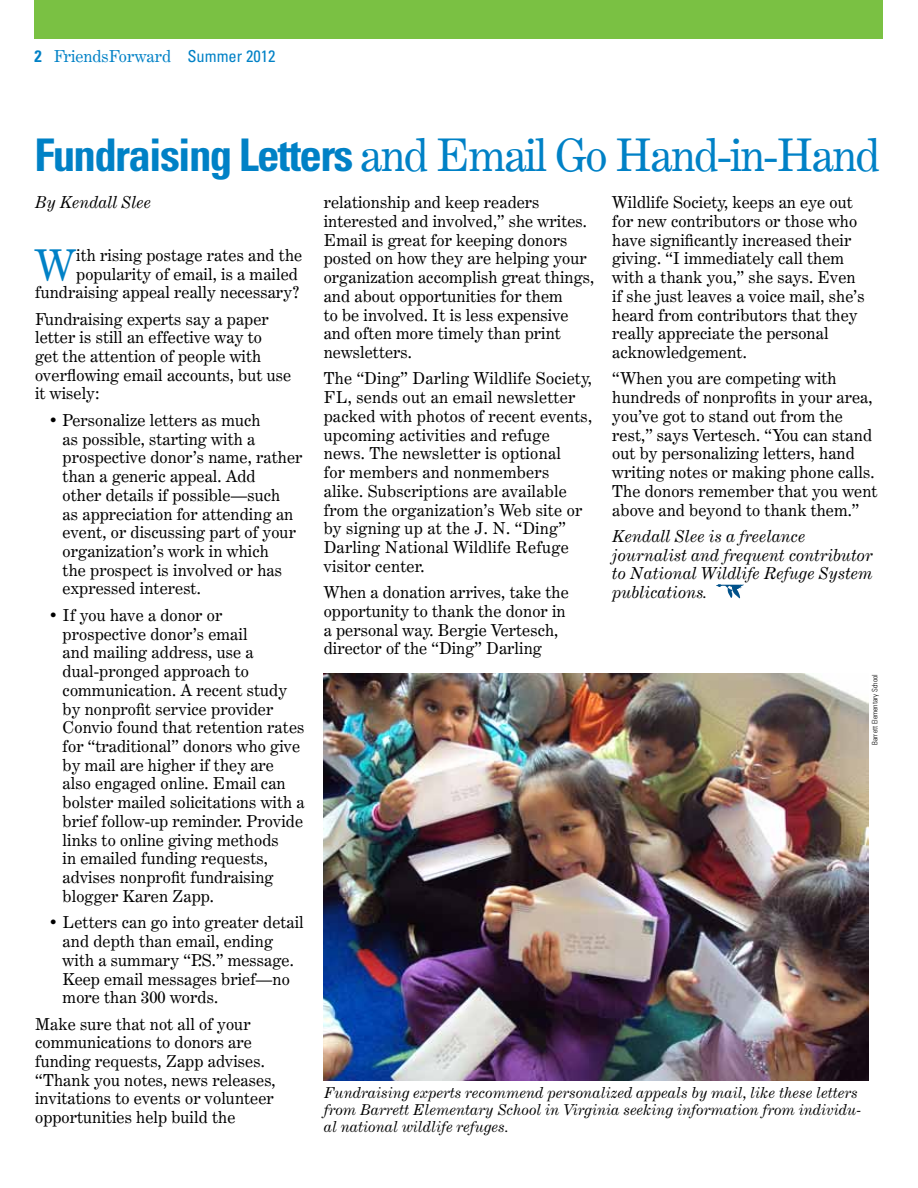
<style>
.page{position:relative;width:918px;height:1188px;background:#fff}
.page>*{position:absolute;margin:0;border:0;box-sizing:border-box;transform-origin:0 0}
.t1{font:45px "Century Expanded BT";letter-spacing:-.04em;color:#0081c6}
.body_copy{font:42.45px "Century Expanded BT";color:#0081c6}
.body_copy-2{font:16.5px/18.8px "Century Expanded BT";letter-spacing:.005em;color:#000}
.body_copy-3{font:italic 16.5px/18.8px "Century Expanded BT";letter-spacing:.005em;color:#000}
.t2{font:16.5px "Century Expanded BT";color:#0081c6}
.cutlines{font:italic 15px/17.2px "Century Expanded";color:#000}
.t3{font:300 condensed 7.5px "Univers";color:#000}
.s1{font-family:"Univers";font-weight:700;font-stretch:condensed}
.s2{font-family:"Univers";font-stretch:condensed}
</style>
<div class="page">
<div style="left:34px;top:0;width:849px;height:39px;background:#7ac143"></div>
<svg style="left:716px;top:584px;width:28px;height:14px"></svg>
<img style="left:324px;top:674px;width:544px;height:407px">
<p class="t2" style="left:34px;top:46px;width:242px"><span class="s1">2</span> FriendsForward <span class="s2">Summer 2012</span></p>
<h1 class="t1" style="left:35px;top:128px;width:847px"><span class="s1">Fundraising Letters</span> and Email Go Hand-in-Hand</h1>
<p class="body_copy-3" style="left:35px;top:193px;width:117px">By Kendall Slee</p>
<p class="body_copy" style="left:35px;top:238px;width:42px">W</p>
<p class="body_copy-2" style="left:612px;top:193px;width:254px">Wildlife Society, keeps an eye out for new contributors or those who have significantly increased their giving. “I immediately call them with a thank you,” she says. Even if she just leaves a voice mail, she’s heard from contributors that they really appreciate the personal acknowledgement.</p>
<p class="body_copy-2" style="left:612px;top:369px;width:267px">“When you are competing with hundreds of nonprofits in your area, you’ve got to stand out from the rest,” says Vertesch. “You can stand out by personalizing letters, hand writing notes or making phone calls.<br>The donors remember that you went above and beyond to thank them.”</p>
<p class="body_copy-3" style="left:612px;top:526px;width:262px">Kendall Slee is a freelance journalist and frequent contributor to National Wildlife Refuge System publications.</p>
<p class="body_copy-2" style="left:324px;top:193px;width:272px">relationship and keep readers interested and involved,” she writes.<br>Email is great for keeping donors posted on how they are helping your organization accomplish great things, and about opportunities for them<br>to be involved. It is less expensive and often more timely than print newsletters.</p>
<p class="body_copy-2" style="left:324px;top:369px;width:270px">The “Ding” Darling Wildlife Society,<br>FL, sends out an email newsletter packed with photos of recent events, upcoming activities and refuge news. The newsletter is optional<br>for members and nonmembers alike. Subscriptions are available from the organization’s Web site or by signing up at the J. N. “Ding”<br>Darling National Wildlife Refuge visitor center.</p>
<p class="body_copy-2" style="left:324px;top:583px;width:247px">When a donation arrives, take the opportunity to thank the donor in a personal way. Bergie Vertesch, director of the “Ding” Darling</p>
<p class="body_copy-2" style="left:35px;top:245px;width:269px;text-align:right">ith rising postage rates and the popularity of email, is a mailed fundraising appeal really necessary?</p>
<p class="body_copy-2" style="left:35px;top:309px;width:257px">Fundraising experts say a paper letter is still an effective way to<br>get the attention of people with overflowing email accounts, but use it wisely:</p>
<p class="body_copy-2" style="left:63px;top:410px;width:241px;text-indent:-14px">• Personalize letters as much<br>as possible, starting with a prospective donor’s name, rather than a generic appeal. Add<br>other details if possible—such<br>as appreciation for attending an event, or discussing part of your organization’s work in which<br>the prospect is involved or has expressed interest.</p>
<p class="body_copy-2" style="left:63px;top:605px;width:244px;text-indent:-14px">• If you have a donor or prospective donor’s email<br>and mailing address, use a dual-pronged approach to communication. A recent study by nonprofit service provider<br>Convio found that retention rates for “traditional” donors who give by mail are higher if they are also engaged online. Email can bolster mailed solicitations with a brief follow-up reminder. Provide links to online giving methods<br>in emailed funding requests, advises nonprofit fundraising blogger Karen Zapp.</p>
<p class="body_copy-2" style="left:63px;top:913px;width:243px;text-indent:-14px">• Letters can go into greater detail and depth than email, ending with a summary “P.S.” message.<br>Keep email messages brief—no more than 300 words.</p>
<p class="body_copy-2" style="left:35px;top:1014px;width:242px">Make sure that not all of your communications to donors are funding requests, Zapp advises. “Thank you notes, news releases, invitations to events or volunteer opportunities help build the</p>
<p class="t3" style="left:870px;top:745px;width:72px;rotate:-90deg">Barrett Elementary School</p>
<p class="cutlines" style="left:324px;top:1084px;width:539px">Fundraising experts recommend personalized appeals by mail, like these letters from Barrett Elementary School in Virginia seeking information from individu&shy;al national wildlife refuges.</p>
</div>
